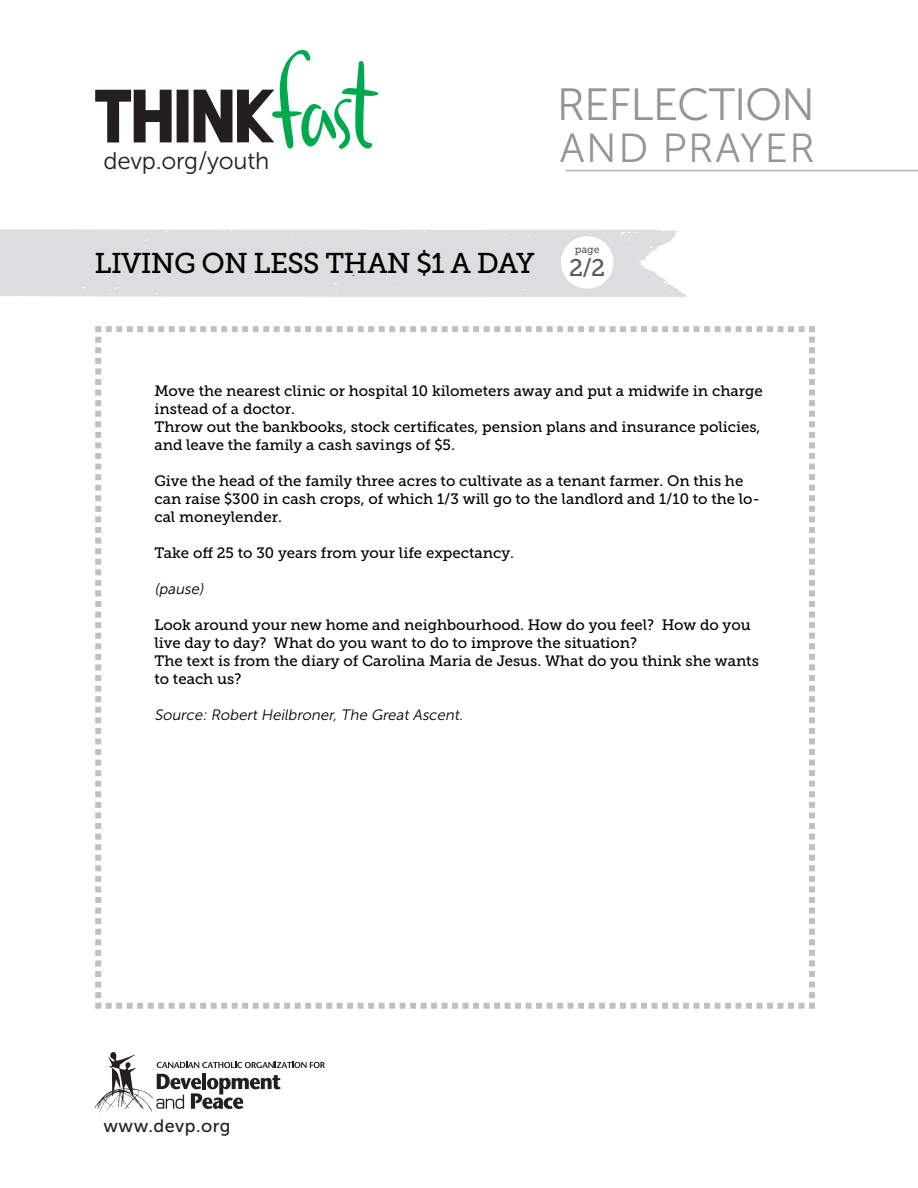
<style>
.page{position:relative;width:918px;height:1188px;background:#fff}
.page>*{position:absolute;margin:0;border:0;box-sizing:border-box;transform-origin:0 0}
.t1{font:45px "Museo Sans 300";letter-spacing:-.025em;color:#939598}
.t2{font:40.5px "Museo Sans 300";letter-spacing:.04em;color:#939598}
.t3{font:34.5px "Museo Slab 500";letter-spacing:-.025em;color:#040101}
.t4{font:28.5px "Museo Slab 500";letter-spacing:-.025em;color:#000}
.t5{font:24px "Museo Sans 300";letter-spacing:-.01em;color:#231f20}
.t6{font:24px "Museo Slab 500";color:#57585a}
.t7{font:18px "Museo Sans 500";letter-spacing:.025em;color:#231f20}
.t8{font:18px "Adhesive Nr Seven Banners";color:#231f20}
.t9{font:15px/18px "Museo Slab 500";color:#000}
.t10{font:italic 15px "Museo Sans 300";color:#000}
.t11{font:10.5px "Museo Slab 500";color:#57585a}
</style>
<div class="page">
<svg style="left:157px;top:1062px;width:168px;height:6px"></svg>
<hr style="left:202px;top:1073px;width:4px;height:16px;background:#231f20">
<svg style="left:156px;top:1074px;width:125px;height:35px"></svg>
<img style="left:94px;top:1089px;width:59px;height:25px">
<svg style="left:109px;top:1052px;width:27px;height:45px"></svg>
<svg style="left:95px;top:90px;width:77px;height:53px"></svg>
<div style="left:177px;top:90px;width:12px;height:52px;background:#231f20"></div>
<svg style="left:194px;top:50px;width:184px;height:99px"></svg>
<hr style="left:566px;top:170px;width:352px;height:1px;background:#b0b1b5">
<svg style="left:95px;top:326px;width:720px;height:683px"></svg>
<div style="left:0;top:229px;width:686px;height:68px;background:#dcdddf"></div>
<div style="left:561px;top:236px;width:53px;height:53px;background:#fff;border-radius:50%"></div>
<h3 class="t5" style="left:104px;top:148px;width:168px">devp.org/youth</h3>
<h1 class="t1" style="left:557px;top:80px;width:260px">REFLECTION</h1>
<h2 class="t2" style="left:560px;top:126px;width:257px">AND PRAYER</h2>
<p class="t11" style="left:575px;top:243px;width:26px">page</p>
<p class="t4" style="left:94px;top:247px;width:442px">LIVING ON LESS THAN $1 A DAY</p>
<p class="t6" style="left:569px;top:254px;width:37px">2/2</p>
<p class="t3" style="left:94px;top:246px;width:374px">WALKING FOR WATER</p>
<p class="t8" style="left:581px;top:241px;width:6px">/2</p>
<p class="t6" style="left:570px;top:254px;width:37px">1 3</p>
<p class="t9" style="left:154px;top:382px;width:610px">Move the nearest clinic or hospital 10 kilometers away and put a midwife in charge instead of a doctor.</p>
<p class="t9" style="left:154px;top:418px;width:608px">Throw out the bankbooks, stock certificates, pension plans and insurance policies, and leave the family a cash savings of $5.</p>
<p class="t9" style="left:154px;top:472px;width:607px">Give the head of the family three acres to cultivate as a tenant farmer. On this he can raise $300 in cash crops, of which 1/3 will go to the landlord and 1/10 to the lo&shy;cal moneylender.</p>
<p class="t9" style="left:154px;top:544px;width:361px">Take off 25 to 30 years from your life expectancy.</p>
<p class="t10" style="left:154px;top:581px;width:53px">(pause)</p>
<p class="t9" style="left:154px;top:616px;width:598px">Look around your new home and neighbourhood. How do you feel? How do you live day to day? What do you want to do to improve the situation?</p>
<p class="t9" style="left:154px;top:652px;width:606px">The text is from the diary of Carolina Maria de Jesus. What do you think she wants to teach us?</p>
<p class="t10" style="left:154px;top:707px;width:313px">Source: Robert Heilbroner, The Great Ascent.</p>
<p class="t7" style="left:104px;top:1116px;width:129px">www.devp.org</p>
</div>
